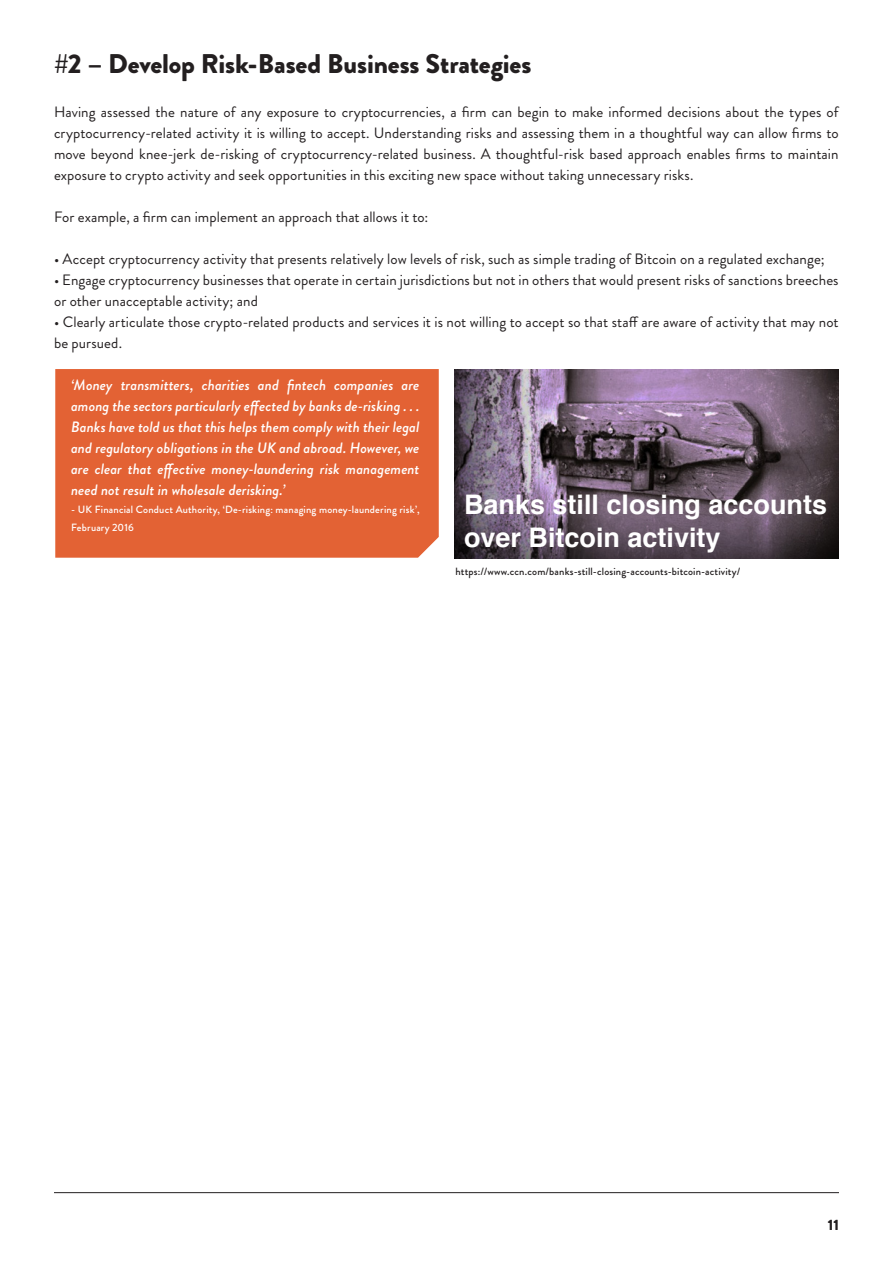
<style>
.page{position:relative;width:893px;height:1263px;background:#fff}
.page>*{position:absolute;margin:0;border:0;box-sizing:border-box;transform-origin:0 0}
.t1{font:700 27px/32.4px "Helvetica";color:#fff}
.t2{font:900 27px "Brandon Grotesque";letter-spacing:-.005em;color:#231f20}
.t3{font:15px/21px "Brandon Grotesque";letter-spacing:.005em;color:#231f20}
.t4{font:italic 500 15px/21px "Brandon Grotesque";color:#fff;text-align:justify}
.t5{font:900 15px "Brandon Grotesque";color:#231f20}
.t6{font:500 10.5px/18px "Brandon Grotesque";letter-spacing:.015em;color:#fff}
.t7{font:500 10.5px "Brandon Grotesque";letter-spacing:.015em;color:#231f20}
</style>
<div class="page">
<hr style="left:54px;top:1192px;width:785px;height:1px;background:#231f20">
<div style="left:55px;top:369px;width:384px;height:189px;background:#e36234"></div>
<img style="left:455px;top:369px;width:384px;height:189px">
<p class="t2" style="left:54px;top:44px;width:479px">#2 – Develop Risk-Based Business Strategies</p>
<p class="t3" style="left:54px;top:102px;width:786px;text-align:justify">Having assessed the nature of any exposure to cryptocurrencies, a firm can begin to make informed decisions about the types of cryptocurrency-related activity it is willing to accept. Understanding risks and assessing them in a thoughtful way can allow firms to move beyond knee-jerk de-risking of cryptocurrency-related business. A thoughtful-risk based approach enables firms to maintain exposure to crypto activity and seek opportunities in this exciting new space without taking unnecessary risks.</p>
<p class="t3" style="left:54px;top:207px;width:376px">For example, a firm can implement an approach that allows it to:</p>
<p class="t3" style="left:54px;top:249px;width:772px">• Accept cryptocurrency activity that presents relatively low levels of risk, such as simple trading of Bitcoin on a regulated exchange;</p>
<p class="t3" style="left:54px;top:270px;width:786px">• Engage cryptocurrency businesses that operate in certain jurisdictions but not in others that would present risks of sanctions breeches or other unacceptable activity; and</p>
<p class="t3" style="left:54px;top:312px;width:786px">• Clearly articulate those crypto-related products and services it is not willing to accept so that staff are aware of activity that may not be pursued.</p>
<p class="t4" style="left:71px;top:375px;width:350px">‘Money transmitters, charities and fintech companies are among the sectors particularly effected by banks de-risking . . .<br>Banks have told us that this helps them comply with their legal and regulatory obligations in the UK and abroad. However, we are clear that effective money-laundering risk management need not result in wholesale derisking.’</p>
<p class="t6" style="left:71px;top:501px;width:350px">- UK Financial Conduct Authority, ‘De-risking: managing money-laundering risk’,<br>February 2016</p>
<p class="t7" style="left:456px;top:564px;width:286px">https://www.ccn.com/banks-still-closing-accounts-bitcoin-activity/</p>
<p class="t1" style="left:464px;top:489px;width:365px">Banks still closing accounts over Bitcoin activity</p>
<p class="t5" style="left:828px;top:1214px;width:13px">11</p>
</div>
